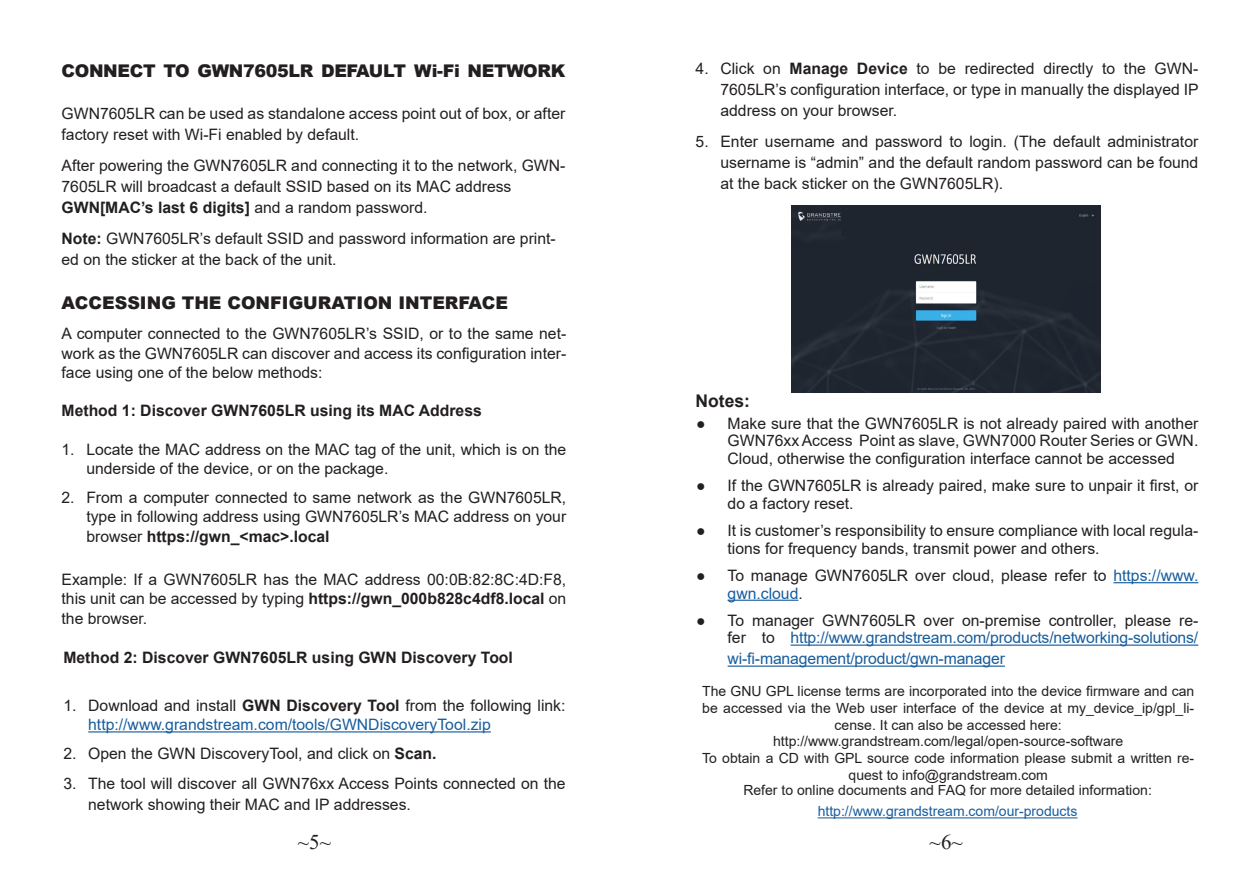
<style>
.page{position:relative;width:1260px;height:882px;background:#fff}
.page>*{position:absolute;margin:0;border:0;box-sizing:border-box;transform-origin:0 0}
.t1{font:21px "Times New Roman";color:#231f20}
.t2{font:900 17.5px "Arial";letter-spacing:-.02em;color:#231f20}
.t3{font:900 17.5px "Arial";color:#231f20}
.t4{font:700 17.5px "Arial";color:#231f20}
.t5{font:15.75px/21px "Arial";color:#231f20}
.t6{font:15.75px/19.2px "Arial";color:#175d9e}
.t7{font:700 15.75px "Arial";color:#231f20}
.t8{font:14px/16.8px "Arial";color:#231f20;text-align:center}
.s1{font-weight:400}
.s2{font-weight:700}
.s3{color:#231f20}
.s4{font-weight:700;color:#231f20}
.s5{color:#175d9e}
</style>
<div class="page">
<hr style="left:88px;top:731px;width:403px;height:2px;background:#175d9e">
<img style="left:792px;top:206px;width:309px;height:187px">
<hr style="left:1113px;top:582px;width:85px;height:1px;background:#175d9e">
<hr style="left:728px;top:600px;width:71px;height:1px;background:#175d9e">
<hr style="left:791px;top:645px;width:407px;height:1px;background:#175d9e">
<hr style="left:728px;top:666px;width:277px;height:1px;background:#175d9e">
<hr style="left:818px;top:817px;width:260px;height:1px;background:#175d9e">
<p class="t2" style="left:62px;top:58px;width:505px">CONNECT TO GWN7605LR DEFAULT Wi-Fi NETWORK</p>
<p class="t5" style="left:62px;top:103px;width:505px">GWN7605LR can be used as standalone access point out of box, or after factory reset with Wi-Fi enabled by default.</p>
<p class="t5" style="left:62px;top:155px;width:505px">After powering the GWN7605LR and connecting it to the network, GWN-<br>7605LR will broadcast a default SSID based on its MAC address</p>
<p class="t7" style="left:62px;top:197px;width:368px">GWN[MAC’s last 6 digits] <span class="s1">and a random password.</span></p>
<p class="t5" style="left:62px;top:228px;width:496px"><span class="s2">Note:</span> GWN7605LR’s default SSID and password information are print&shy;ed on the sticker at the back of the unit.</p>
<p class="t3" style="left:62px;top:290px;width:448px">ACCESSING THE CONFIGURATION INTERFACE</p>
<p class="t5" style="left:62px;top:324px;width:506px;line-height:19.2px;text-align:justify">A computer connected to the GWN7605LR’s SSID, or to the same net&shy;work as the GWN7605LR can discover and access its configuration inter&shy;face using one of the below methods:</p>
<p class="t7" style="left:62px;top:400px;width:422px">Method 1: Discover GWN7605LR using its MAC Address</p>
<p class="t5" style="left:86px;top:440px;width:481px;line-height:19.2px;text-indent:-25px">1. Locate the MAC address on the MAC tag of the unit, which is on the underside of the device, or on the package.</p>
<p class="t5" style="left:86px;top:488px;width:481px;line-height:19.2px;text-align:justify;text-indent:-25px">2. From a computer connected to same network as the GWN7605LR, type in following address using GWN7605LR’s MAC address on your browser <span class="s2">https://gwn_&lt;mac&gt;.local</span></p>
<p class="t5" style="left:62px;top:570px;width:506px;line-height:19.2px;text-align:justify">Example: If a GWN7605LR has the MAC address 00:0B:82:8C:4D:F8, this unit can be accessed by typing <span class="s2">https://gwn_000b828c4df8.local</span> on the browser.</p>
<p class="t7" style="left:63px;top:646px;width:451px">Method 2: Discover GWN7605LR using GWN Discovery Tool</p>
<p class="t6" style="left:88px;top:696px;width:479px;text-indent:-25px"><span class="s3">1. Download and install</span> <span class="s4">GWN Discovery Tool</span> <span class="s3">from the following link: </span>http://www.grandstream.com/tools/GWNDiscoveryTool.zip</p>
<p class="t5" style="left:63px;top:743px;width:375px">2. Open the GWN DiscoveryTool, and click on <span class="s2">Scan.</span></p>
<p class="t5" style="left:88px;top:772px;width:479px;text-indent:-25px">3. The tool will discover all GWN76xx Access Points connected on the network showing their MAC and IP addresses.</p>
<p class="t5" style="left:720px;top:58px;width:480px;text-align:justify;text-indent:-25px">4. Click on <span class="s2">Manage Device</span> to be redirected directly to the GWN-7605LR’s configuration interface, or type in manually the displayed IP address on your browser.</p>
<p class="t5" style="left:720px;top:131px;width:479px;text-align:justify;text-indent:-25px">5. Enter username and password to login. (The default administrator username is “admin” and the default random password can be found at the back sticker on the GWN7605LR).</p>
<p class="t4" style="left:696px;top:389px;width:56px">Notes:</p>
<p class="t5" style="left:728px;top:414px;width:472px;line-height:17.5px;text-align:justify;text-indent:-32px">● Make sure that the GWN7605LR is not already paired with another GWN76xx Access Point as slave, GWN7000 Router Series or GWN.<br>Cloud, otherwise the configuration interface cannot be accessed</p>
<p class="t5" style="left:728px;top:477px;width:472px;line-height:17.5px;text-indent:-32px">● If the GWN7605LR is already paired, make sure to unpair it first, or do a factory reset.</p>
<p class="t5" style="left:728px;top:522px;width:472px;line-height:17.5px;text-indent:-32px">● It is customer’s responsibility to ensure compliance with local regula&shy;tions for frequency bands, transmit power and others.</p>
<p class="t5" style="left:728px;top:567px;width:472px;line-height:17.5px;text-indent:-32px">● To manage GWN7605LR over cloud, please refer to <span class="s5">https://www. gwn.cloud</span>.</p>
<p class="t5" style="left:696px;top:612px;width:504px;line-height:17.5px;text-align:right">● To manager GWN7605LR over on-premise controller, please re&shy;fer to <span class="s5">http://www.grandstream.com/products/networking-solutions/</span></p>
<p class="t6" style="left:728px;top:649px;width:279px">wi-fi-management/product/gwn-manager</p>
<p class="t8" style="left:702px;top:683px;width:494px">The GNU GPL license terms are incorporated into the device firmware and can be accessed via the Web user interface of the device at my_device_ip/gpl_li&shy;cense. It can also be accessed here:</p>
<p class="t8" style="left:773px;top:733px;width:352px">http://www.grandstream.com/legal/open-source-software</p>
<p class="t8" style="left:702px;top:750px;width:494px">To obtain a CD with GPL source code information please submit a written re&shy;quest to info@grandstream.com</p>
<p class="t8" style="left:743px;top:780px;width:410px;line-height:21px">Refer to online documents and FAQ for more detailed information: <span class="s5">http://www.grandstream.com/our-products</span></p>
<h1 class="t1" style="left:298px;top:827px;width:35px">~5~</h1>
<h1 class="t1" style="left:930px;top:827px;width:35px">~6~</h1>
</div>
